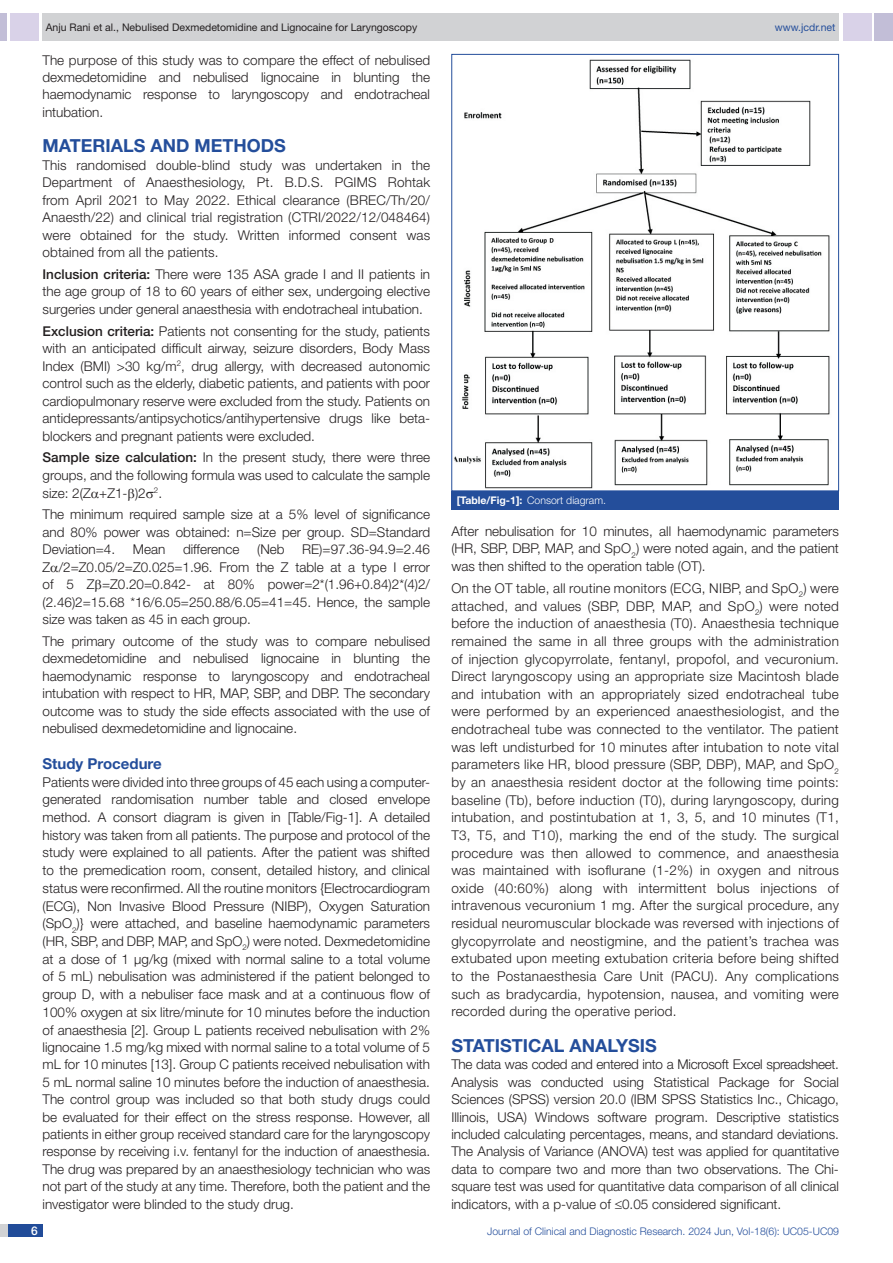
<style>
.page{position:relative;width:893px;height:1263px;background:#fff}
.page>*{position:absolute;margin:0;border:0;box-sizing:border-box;transform-origin:0 0}
.Heading{font:700 18px "Helvetica Neue";color:#244e9b}
.HEAD_2{font:700 15px "Helvetica Neue";color:#244e9b}
.Body_text{font:300 13.5px/17.5px "Helvetica Neue";color:#231f20;text-align:justify}
.t1{font:500 12px "Helvetica Neue";color:#fff}
.t2{font:10.5px "Helvetica Neue";color:#231f20}
.t3{font:300 10.5px "Helvetica Neue";color:#244e9b}
.TABLE_FIG{font:300 10.5px "Helvetica Neue";color:#fff}
.t4{font:10.5px "Helvetica Neue";color:#244e9b}
.s1{font-weight:500}
.s2{font-weight:700}
</style>
<div class="page">
<div style="left:0;top:13px;width:7px;height:28px;background:#c2bed7"></div>
<div style="left:10px;top:13px;width:29px;height:28px;background:#d9d2e8"></div>
<div style="left:43px;top:13px;width:796px;height:28px;background:#d1d2d4"></div>
<div style="left:875px;top:13px;width:18px;height:28px;background:#c2bed7"></div>
<div style="left:843px;top:13px;width:29px;height:28px;background:#d9d2e8"></div>
<div style="left:0;top:1224px;width:43px;height:13px;background:#d1d2d4"></div>
<div style="left:8px;top:1224px;width:35px;height:13px;background:#214c99"></div>
<img style="left:454px;top:59px;width:376px;height:430px">
<div style="left:451px;top:490px;width:388px;height:19px;background:#244e9b"></div>
<p class="t2" style="left:46px;top:21px;width:373px">Anju Rani et al., Nebulised Dexmedetomidine and Lignocaine for Laryngoscopy</p>
<p class="t4" style="left:775px;top:21px;width:62px">www.jcdr.net</p>
<p class="Body_text" style="left:43px;top:51px;width:389px">The purpose of this study was to compare the effect of nebulised dexmedetomidine and nebulised lignocaine in blunting the haemodynamic response to laryngoscopy and endotracheal intubation.</p>
<p class="Heading" style="left:43px;top:135px;width:245px">MATERIALS AND METHODS</p>
<p class="Body_text" style="left:43px;top:156px;width:389px">This randomised double-blind study was undertaken in the Department of Anaesthesiology, Pt. B.D.S. PGIMS Rohtak from April 2021 to May 2022. Ethical clearance (BREC/Th/20/ Anaesth/22) and clinical trial registration (CTRI/2022/12/048464) were obtained for the study. Written informed consent was obtained from all the patients.</p>
<p class="Body_text" style="left:43px;top:265px;width:389px"><span class="s1">Inclusion criteria:</span> There were 135 ASA grade I and II patients in the age group of 18 to 60 years of either sex, undergoing elective surgeries under general anaesthesia with endotracheal intubation.</p>
<p class="Body_text" style="left:43px;top:322px;width:389px"><span class="s1">Exclusion criteria:</span> Patients not consenting for the study, patients with an anticipated difficult airway, seizure disorders, Body Mass Index (BMI) &gt;30 kg/m<sup>2</sup>, drug allergy, with decreased autonomic control such as the elderly, diabetic patients, and patients with poor cardiopulmonary reserve were excluded from the study. Patients on antidepressants/antipsychotics/antihypertensive drugs like beta&shy;blockers and pregnant patients were excluded.</p>
<p class="Body_text" style="left:43px;top:448px;width:389px"><span class="s1">Sample size calculation:</span> In the present study, there were three groups, and the following formula was used to calculate the sample size: 2(Z +Z1- )2 <sup>2</sup>.</p>
<p class="Body_text" style="left:43px;top:505px;width:389px">The minimum required sample size at a 5% level of significance and 80% power was obtained: n=Size per group. SD=Standard Deviation=4.</p>
<p class="Body_text" style="left:43px;top:540px;width:389px;text-indent:260px">RE)=97.36-94.9=2.46<br>Z /2=Z0.05/2=Z0.025=1.96. From the Z table at a type I error of 5 Z =Z0.20=0.842- at 80% power=2*(1.96+0.84)2*(4)2/ (2.46)2=15.68 *16/6.05=250.88/6.05=41=45. Hence, the sample size was taken as 45 in each group.</p>
<p class="Body_text" style="left:43px;top:632px;width:389px">The primary outcome of the study was to compare nebulised dexmedetomidine and nebulised lignocaine in blunting the haemodynamic response to laryngoscopy and endotracheal intubation with respect to HR, MAP, SBP, and DBP. The secondary outcome was to study the side effects associated with the use of nebulised dexmedetomidine and lignocaine.</p>
<p class="HEAD_2" style="left:43px;top:754px;width:121px">Study Procedure</p>
<p class="Body_text" style="left:43px;top:773px;width:389px">Patients were divided into three groups of 45 each using a computer&shy;generated randomisation number table and closed envelope method. A consort diagram is given in [Table/Fig-1]. A detailed history was taken from all patients. The purpose and protocol of the study were explained to all patients. After the patient was shifted to the premedication room, consent, detailed history, and clinical status were reconfirmed. All the routine monitors {Electrocardiogram (ECG), Non Invasive Blood Pressure (NIBP), Oxygen Saturation (SpO<sub>2</sub>)} were attached, and baseline haemodynamic parameters (HR, SBP, and DBP, MAP, and SpO<sub>2</sub>) were noted. Dexmedetomidine at a dose of 1 μg/kg (mixed with normal saline to a total volume of 5 mL) nebulisation was administered if the patient belonged to group D, with a nebuliser face mask and at a continuous flow of 100% oxygen at six litre/minute for 10 minutes before the induction of anaesthesia [2]. Group L patients received nebulisation with 2% lignocaine 1.5 mg/kg mixed with normal saline to a total volume of 5 mL for 10 minutes [13]. Group C patients received nebulisation with 5 mL normal saline 10 minutes before the induction of anaesthesia.<br>The control group was included so that both study drugs could be evaluated for their effect on the stress response. However, all patients in either group received standard care for the laryngoscopy response by receiving i.v. fentanyl for the induction of anaesthesia.<br>The drug was prepared by an anaesthesiology technician who was not part of the study at any time. Therefore, both the patient and the investigator were blinded to the study drug.</p>
<p class="Body_text" style="left:133px;top:540px;width:34px">Mean</p>
<p class="Body_text" style="left:183px;top:540px;width:58px">difference</p>
<p class="Body_text" style="left:257px;top:540px;width:29px">(Neb</p>
<p class="TABLE_FIG" style="left:457px;top:494px;width:151px"><span class="s2">[Table/Fig-1]:</span> Consort diagram.</p>
<p class="Body_text" style="left:451px;top:522px;width:389px">After nebulisation for 10 minutes, all haemodynamic parameters (HR, SBP, DBP, MAP, and SpO<sub>2</sub>) were noted again, and the patient was then shifted to the operation table (OT).</p>
<p class="Body_text" style="left:451px;top:579px;width:389px">On the OT table, all routine monitors (ECG, NIBP, and SpO<sub>2</sub>) were attached, and values (SBP, DBP, MAP, and SpO<sub>2</sub>) were noted before the induction of anaesthesia (T0). Anaesthesia technique remained the same in all three groups with the administration of injection glycopyrrolate, fentanyl, propofol, and vecuronium.<br>Direct laryngoscopy using an appropriate size Macintosh blade and intubation with an appropriately sized endotracheal tube were performed by an experienced anaesthesiologist, and the endotracheal tube was connected to the ventilator. The patient was left undisturbed for 10 minutes after intubation to note vital parameters like HR, blood pressure (SBP, DBP), MAP, and SpO<sub>2 </sub>by an anaesthesia resident doctor at the following time points: baseline (Tb), before induction (T0), during laryngoscopy, during intubation, and postintubation at 1, 3, 5, and 10 minutes (T1, T3, T5, and T10), marking the end of the study. The surgical procedure was then allowed to commence, and anaesthesia was maintained with isoflurane (1-2%) in oxygen and nitrous oxide (40:60%) along with intermittent bolus injections of intravenous vecuronium 1 mg. After the surgical procedure, any residual neuromuscular blockade was reversed with injections of glycopyrrolate and neostigmine, and the patient’s trachea was extubated upon meeting extubation criteria before being shifted to the Postanaesthesia Care Unit (PACU). Any complications such as bradycardia, hypotension, nausea, and vomiting were recorded during the operative period.</p>
<p class="Heading" style="left:451px;top:1034px;width:207px">STATISTICAL ANALYSIS</p>
<p class="Body_text" style="left:451px;top:1055px;width:389px">The data was coded and entered into a Microsoft Excel spreadsheet.<br>Analysis was conducted using Statistical Package for Social Sciences (SPSS) version 20.0 (IBM SPSS Statistics Inc., Chicago, Illinois, USA) Windows software program. Descriptive statistics included calculating percentages, means, and standard deviations.<br>The Analysis of Variance (ANOVA) test was applied for quantitative data to compare two and more than two observations. The Chi&shy;square test was used for quantitative data comparison of all clinical indicators, with a p-value of ≤0.05 considered significant.</p>
<p class="t1" style="left:31px;top:1223px;width:8px">6</p>
<p class="t3" style="left:487px;top:1225px;width:353px">Journal of Clinical and Diagnostic Research. 2024 Jun, Vol-18(6): UC05-UC09</p>
</div>
